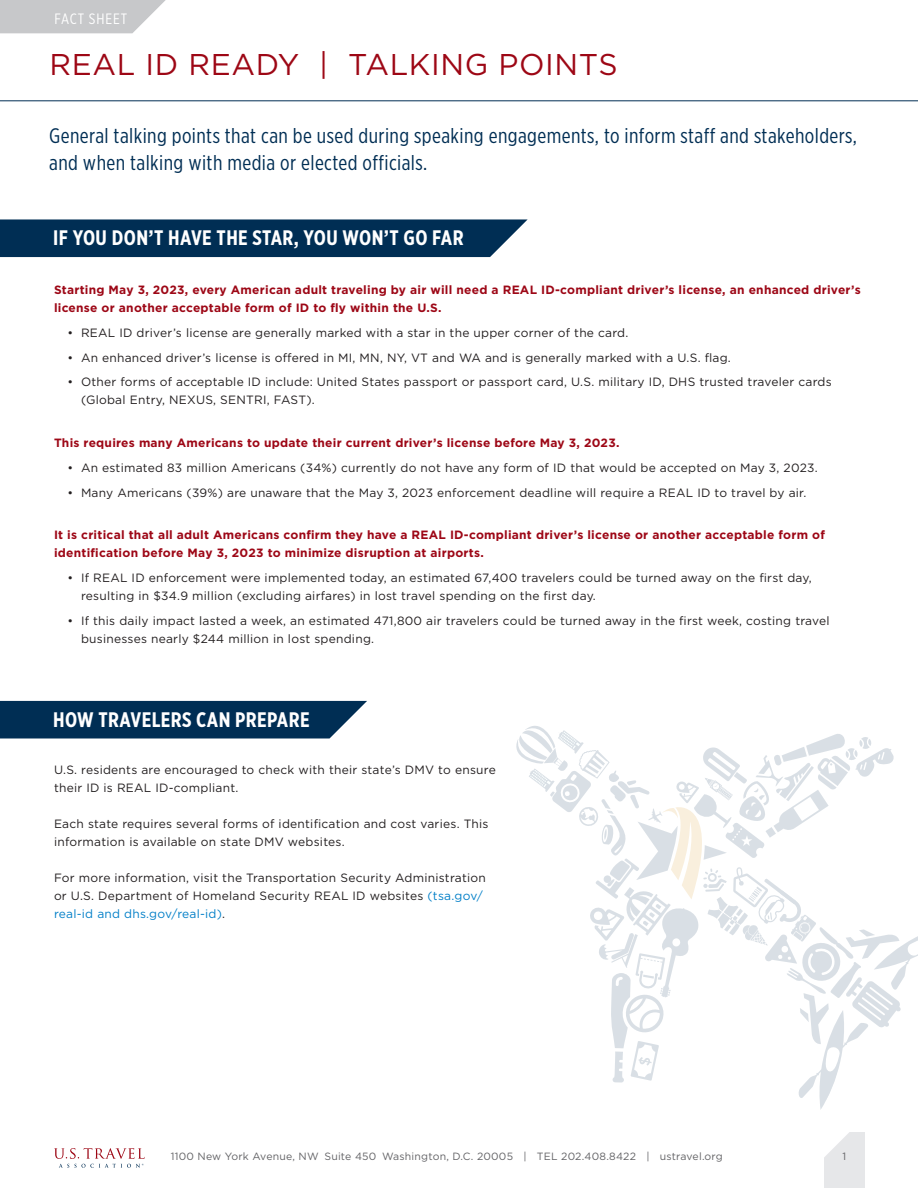
<style>
.page{position:relative;width:918px;height:1188px;background:#fff}
.page>*{position:absolute;margin:0;border:0;box-sizing:border-box;transform-origin:0 0}
.t1{font:30px "Gotham";letter-spacing:.02em;color:#9d0715}
.t2{font:21px/27px "Gotham X Narrow";letter-spacing:.02em;color:#002e54}
.t3{font:700 21px "Gotham X Narrow";letter-spacing:.02em;color:#fff}
.t4{font:15px "Gotham X Narrow";letter-spacing:.06em;color:#fff}
.t5{font:12px/18px "Gotham";letter-spacing:.02em;color:#231f20}
.t6{font:700 12px/18px "Gotham";letter-spacing:.02em;color:#9d0716}
.t7{font:10.5px "Gotham";letter-spacing:.02em;color:#636366}
.s1{color:#0480c8}
</style>
<div class="page">
<div style="left:824px;top:1133px;width:40px;height:55px;background:#e6e7e9"></div>
<svg style="left:54px;top:1148px;width:91px;height:20px"></svg>
<svg style="left:824px;top:1132px;width:28px;height:25px"></svg>
<svg style="left:0;top:0;width:166px;height:33px"></svg>
<hr style="left:0;top:100px;width:918px;height:1px;background:#002e54">
<div style="left:0;top:219px;width:528px;height:38px;background:#002e54"></div>
<div style="left:0;top:701px;width:367px;height:37px;background:#002e54"></div>
<svg style="left:516px;top:726px;width:402px;height:384px"></svg>
<p class="t4" style="left:55px;top:10px;width:74px">FACT SHEET</p>
<p class="t1" style="left:50px;top:45px;width:570px">REAL ID READY | TALKING POINTS</p>
<p class="t2" style="left:49px;top:122px;width:809px">General talking points that can be used during speaking engagements, to inform staff and stakeholders, and when talking with media or elected officials.</p>
<p class="t3" style="left:53px;top:225px;width:412px">IF YOU DON’T HAVE THE STAR, YOU WON’T GO FAR</p>
<p class="t6" style="left:54px;top:281px;width:808px">Starting May 3, 2023, every American adult traveling by air will need a REAL ID-compliant driver’s license, an enhanced driver’s license or another acceptable form of ID to fly within the U.S.</p>
<p class="t5" style="left:68px;top:323px;width:562px">• REAL ID driver’s license are generally marked with a star in the upper corner of the card.</p>
<p class="t5" style="left:68px;top:348px;width:665px">• An enhanced driver’s license is offered in MI, MN, NY, VT and WA and is generally marked with a U.S. flag.</p>
<p class="t5" style="left:81px;top:373px;width:752px;text-indent:-14px">• Other forms of acceptable ID include: United States passport or passport card, U.S. military ID, DHS trusted traveler cards (Global Entry, NEXUS, SENTRI, FAST).</p>
<p class="t6" style="left:54px;top:434px;width:567px">This requires many Americans to update their current driver’s license before May 3, 2023.</p>
<p class="t5" style="left:68px;top:458px;width:752px">• An estimated 83 million Americans (34%) currently do not have any form of ID that would be accepted on May 3, 2023.</p>
<p class="t5" style="left:68px;top:483px;width:740px">• Many Americans (39%) are unaware that the May 3, 2023 enforcement deadline will require a REAL ID to travel by air.</p>
<p class="t6" style="left:54px;top:526px;width:773px">It is critical that all adult Americans confirm they have a REAL ID-compliant driver’s license or another acceptable form of identification before May 3, 2023 to minimize disruption at airports.</p>
<p class="t5" style="left:81px;top:569px;width:732px;text-indent:-14px">• If REAL ID enforcement were implemented today, an estimated 67,400 travelers could be turned away on the first day, resulting in $34.9 million (excluding airfares) in lost travel spending on the first day.</p>
<p class="t5" style="left:81px;top:611px;width:750px;text-indent:-14px">• If this daily impact lasted a week, an estimated 471,800 air travelers could be turned away in the first week, costing travel businesses nearly $244 million in lost spending.</p>
<p class="t3" style="left:53px;top:706px;width:258px">HOW TRAVELERS CAN PREPARE</p>
<p class="t5" style="left:54px;top:760px;width:443px">U.S. residents are encouraged to check with their state’s DMV to ensure their ID is REAL ID-compliant.</p>
<p class="t5" style="left:54px;top:814px;width:436px">Each state requires several forms of identification and cost varies. This information is available on state DMV websites.</p>
<p class="t5" style="left:54px;top:868px;width:433px">For more information, visit the Transportation Security Administration or U.S. Department of Homeland Security REAL ID websites <span class="s1">(tsa.gov/ real-id and dhs.gov/real-id)</span>.</p>
<p class="t7" style="left:171px;top:1150px;width:553px">1100 New York Avenue, NW Suite 450 Washington, D.C. 20005 | TEL 202.408.8422 | ustravel.org</p>
<p class="t7" style="left:842px;top:1150px;width:5px">1</p>
</div>
